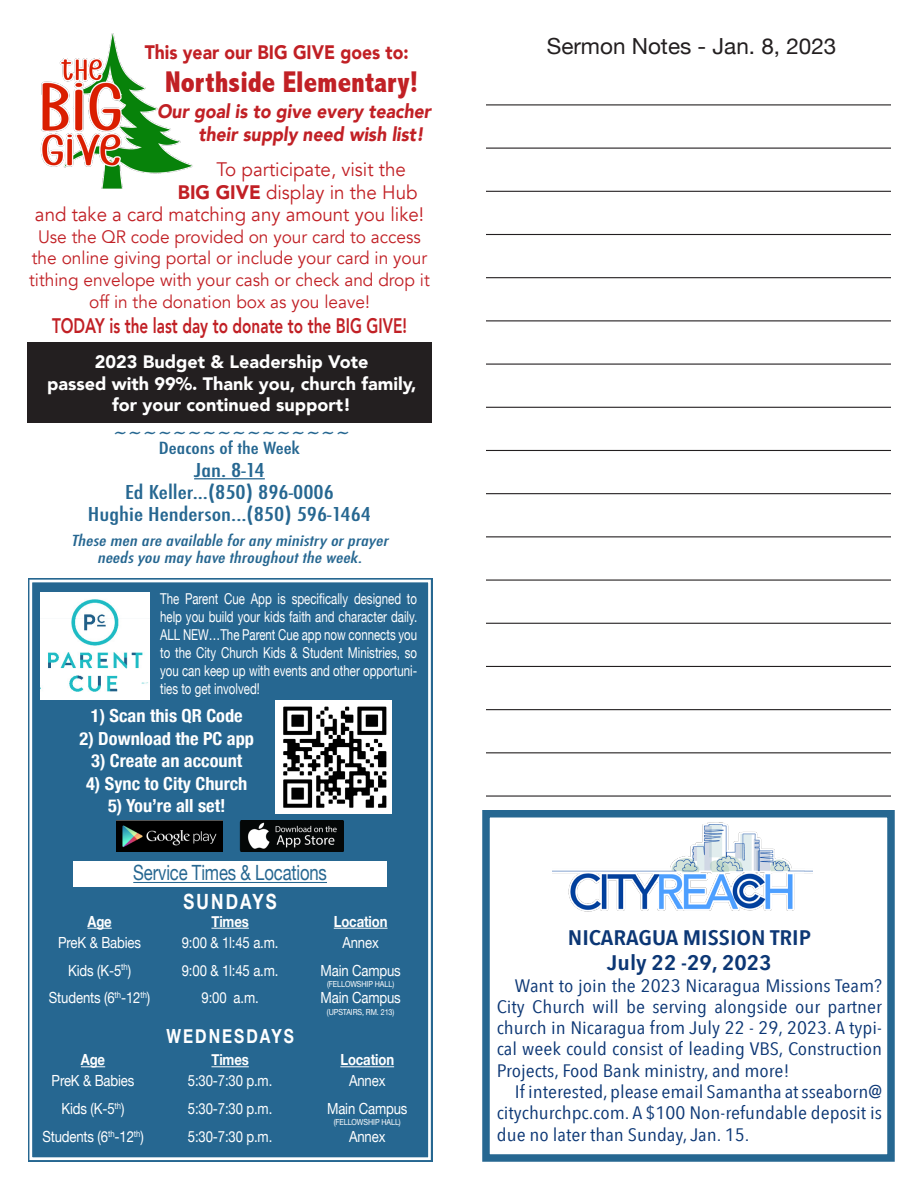
<style>
.page{position:relative;width:918px;height:1188px;background:#fff}
.page>*{position:absolute;margin:0;border:0;box-sizing:border-box;transform-origin:0 0}
.t1{font:800 condensed 30px "Abadi";color:#c12025;scale:.96 1}
.t2{font:22.2px "Helvetica Neue";color:#231f20}
.t3{font:800 21px "Avenir";color:#c12025;scale:.73 1}
.t4{font:600 21px "Avenir Next Condensed";color:#0c3775;scale:1.18 1}
.t5{font:21px "Helvetica Neue";letter-spacing:-.01em;color:#266791;scale:.8 1}
.t6{font:700 21px "Helvetica Neue";letter-spacing:.13em;color:#fff;scale:.8 1}
.t7{font:19.5px "Avenir";color:#c12025;scale:.96 1}
.t8{font:italic 900 19.5px/23.4px "Avenir";color:#c12025;scale:.9 1}
.t9{font:900 19.5px "Avenir";color:#c12025;scale:.9 1}
.t10{font:700 19.5px "Helvetica Neue";letter-spacing:.13em;color:#fff;scale:.8 1}
.t11{font:500 condensed 18.6px "Futura";color:#266791;scale:1.33 1}
.t12{font:18px/21.3px "Avenir Next Condensed";color:#0c3775;text-align:justify;scale:1.18 1}
.t13{font:18px/21.6px "Avenir";color:#c12025;text-align:center;scale:.96 1}
.t14{font:900 18px/21.6px "Avenir";color:#fff;text-align:center}
.t15{font:700 condensed 18px "Helvetica Neue";color:#fff}
.t16{font:500 condensed 16.2px "Futura";color:#266791;scale:1.33 1}
.t17{font:15.3px/27.9px "Helvetica Neue";letter-spacing:-.01em;color:#fff;text-align:center;scale:.86 1}
.t18{font:700 15.3px "Helvetica Neue";letter-spacing:-.01em;color:#fff;scale:.86 1}
.t19{font:15px/18px "Helvetica Neue";color:#fff;text-align:justify;scale:.77 1}
.t20{font:italic 500 condensed 14.85px/17.9px "Futura";color:#266791;text-align:center;scale:1.33 1}
.t21{font:8.4px "Helvetica Neue";letter-spacing:-.01em;color:#fff;scale:.86 1}
.s1{font-weight:900}
</style>
<div class="page">
<hr style="left:486px;top:104px;width:405px;height:1px;background:#231f20">
<hr style="left:486px;top:148px;width:405px;height:1px;background:#231f20">
<hr style="left:486px;top:191px;width:405px;height:1px;background:#231f20">
<hr style="left:486px;top:234px;width:405px;height:1px;background:#231f20">
<hr style="left:486px;top:277px;width:405px;height:1px;background:#231f20">
<hr style="left:486px;top:320px;width:405px;height:1px;background:#231f20">
<hr style="left:486px;top:364px;width:405px;height:1px;background:#231f20">
<hr style="left:486px;top:407px;width:405px;height:1px;background:#231f20">
<hr style="left:486px;top:450px;width:405px;height:1px;background:#231f20">
<hr style="left:486px;top:493px;width:405px;height:1px;background:#231f20">
<hr style="left:486px;top:536px;width:405px;height:1px;background:#231f20">
<hr style="left:486px;top:580px;width:405px;height:1px;background:#231f20">
<hr style="left:486px;top:623px;width:405px;height:1px;background:#231f20">
<hr style="left:486px;top:666px;width:405px;height:1px;background:#231f20">
<hr style="left:486px;top:709px;width:405px;height:1px;background:#231f20">
<hr style="left:194px;top:478px;width:71px;height:1px;background:#266791">
<hr style="left:486px;top:752px;width:405px;height:1px;background:#231f20">
<hr style="left:486px;top:795px;width:405px;height:2px;background:#231f20">
<img style="left:40px;top:33px;width:153px;height:156px">
<div style="left:28px;top:578px;width:405px;height:584px;background:#266791"></div>
<div style="left:29px;top:580px;width:402px;height:580px;border:3px solid #fff"></div>
<img style="left:238px;top:821px;width:106px;height:30px">
<img style="left:117px;top:821px;width:105px;height:30px">
<img style="left:276px;top:700px;width:116px;height:114px">
<img style="left:41px;top:592px;width:109px;height:107px">
<div style="left:74px;top:861px;width:313px;height:25px;background:#fff"></div>
<hr style="left:133px;top:882px;width:194px;height:1px;background:#266791">
<svg style="left:88px;top:928px;width:24px;height:1px"></svg>
<hr style="left:211px;top:928px;width:38px;height:1px;background:#fff">
<hr style="left:334px;top:928px;width:54px;height:1px;background:#fff">
<svg style="left:81px;top:1066px;width:24px;height:1px"></svg>
<hr style="left:211px;top:1066px;width:38px;height:1px;background:#fff">
<hr style="left:340px;top:1066px;width:54px;height:1px;background:#fff">
<div style="left:482px;top:810px;width:413px;height:352px;background:#fff;border:8px solid #266791"></div>
<img style="left:553px;top:818px;width:260px;height:94px">
<div style="left:27px;top:343px;width:405px;height:80px;background:#231f20"></div>
<p class="t9" style="left:145px;top:35px;width:295px">This year our BIG GIVE goes to:</p>
<p class="t1" style="left:165px;top:64px;width:265px">Northside Elementary!</p>
<p class="t8" style="left:199px;top:99px;width:260px;text-indent:-42px">Our goal is to give every teacher their supply need wish list!</p>
<p class="t7" style="left:217px;top:157px;width:199px">To participate, visit the</p>
<p class="t7" style="left:178px;top:181px;width:251px"><span class="s1">BIG GIVE</span> display in the Hub</p>
<p class="t7" style="left:35px;top:203px;width:407px">and take a card matching any amount you like!</p>
<p class="t13" style="left:29px;top:226px;width:419px">Use the QR code provided on your card to access the online giving portal or include your card in your tithing envelope with your cash or check and drop it off in the donation box as you leave!</p>
<p class="t3" style="left:52px;top:309px;width:488px">TODAY is the last day to donate to the BIG GIVE!</p>
<p class="t14" style="left:95px;top:351px;width:275px">2023 Budget &amp; Leadership Vote</p>
<p class="t14" style="left:47px;top:372px;width:371px">passed with 99%. Thank you, church family, for your continued support!</p>
<p class="t20" style="left:111px;top:429px;width:183px">~~~~~~~~~~~~~~~~</p>
<p class="t16" style="left:159px;top:438px;width:108px">Deacons of the Week</p>
<p class="t11" style="left:194px;top:458px;width:55px">Jan. 8-14</p>
<p class="t11" style="left:125px;top:480px;width:159px">Ed Keller...(850) 896-0006</p>
<p class="t11" style="left:88px;top:503px;width:214px">Hughie Henderson...(850) 596-1464</p>
<p class="t20" style="left:71px;top:531px;width:243px">These men are available forany ministry orprayer needsyou may have throughoutthe week.</p>
<p class="t19" style="left:160px;top:591px;width:335px">The Parent Cue App is specifically designed to help you build your kids faith and character daily.<br>ALL NEW…The Parent Cue app now connects you to the City Church Kids &amp; Student Ministries, so you can keep up with events and other opportuni&shy;ties to get involved!</p>
<p class="t15" style="left:91px;top:701px;width:153px">1) Scan this QR Code</p>
<p class="t15" style="left:80px;top:723px;width:176px">2) Download the PC app</p>
<p class="t15" style="left:91px;top:746px;width:153px">3) Create an account</p>
<p class="t15" style="left:86px;top:768px;width:163px">4) Sync to City Church</p>
<p class="t15" style="left:108px;top:791px;width:119px">5) You’re all set!</p>
<p class="t5" style="left:133px;top:858px;width:244px">Service Times &amp; Locations</p>
<p class="t6" style="left:184px;top:885px;width:118px">SUNDAYS</p>
<p class="t18" style="left:88px;top:909px;width:30px">Age</p>
<p class="t17" style="left:49px;top:929px;width:119px">PreK &amp; Babies<br>Kids (K-5<sup>th</sup>)<br>Students (6<sup>th</sup>-12<sup>th</sup>)</p>
<p class="t18" style="left:81px;top:1048px;width:30px">Age</p>
<p class="t17" style="left:42px;top:1068px;width:119px">PreK &amp; Babies<br>Kids (K-5<sup>th</sup>)<br>Students (6<sup>th</sup>-12<sup>th</sup>)</p>
<p class="t18" style="left:211px;top:909px;width:45px">Times</p>
<p class="t17" style="left:182px;top:929px;width:114px">9:00 &amp; 1l:45 a.m.<br>9:00 &amp; 1l:45 a.m.<br>9:00 a.m.</p>
<p class="t10" style="left:166px;top:1021px;width:161px">WEDNESDAYS</p>
<p class="t18" style="left:211px;top:1048px;width:45px">Times</p>
<p class="t17" style="left:188px;top:1068px;width:100px;text-align:justify">5:30-7:30 p.m.<br>5:30-7:30 p.m.<br>5:30-7:30 p.m.</p>
<p class="t18" style="left:334px;top:909px;width:64px">Location</p>
<p class="t17" style="left:320px;top:929px;width:95px">Annex<br>Main Campus</p>
<p class="t21" style="left:327px;top:978px;width:80px">(FELLOWSHIP HALL)</p>
<p class="t17" style="left:320px;top:985px;width:95px">Main Campus</p>
<p class="t21" style="left:327px;top:1006px;width:80px">(UPSTAIRS, RM. 213)</p>
<p class="t18" style="left:340px;top:1048px;width:64px">Location</p>
<p class="t17" style="left:327px;top:1068px;width:95px">Annex<br>Main Campus</p>
<p class="t21" style="left:334px;top:1116px;width:80px">(FELLOWSHIP HALL)</p>
<p class="t17" style="left:349px;top:1124px;width:44px">Annex</p>
<p class="t2" style="left:547px;top:30px;width:291px">Sermon Notes - Jan. 8, 2023</p>
<p class="t4" style="left:568px;top:920px;width:208px">NICARAGUA MISSION TRIP</p>
<p class="t4" style="left:607px;top:945px;width:141px">July 22 -29, 2023</p>
<p class="t12" style="left:497px;top:974px;width:328px;text-indent:18px">Want to join the 2023 Nicaragua Missions Team?<br>City Church will be serving alongside our partner church in Nicaragua from July 22 - 29, 2023. A typi&shy;cal week could consist of leading VBS, Construction Projects, Food Bank ministry, and more!</p>
<p class="t12" style="left:497px;top:1080px;width:328px;text-indent:18px">If interested, please email Samantha at sseaborn@ citychurchpc.com. A $100 Non-refundable deposit is due no later than Sunday, Jan. 15.</p>
</div>
